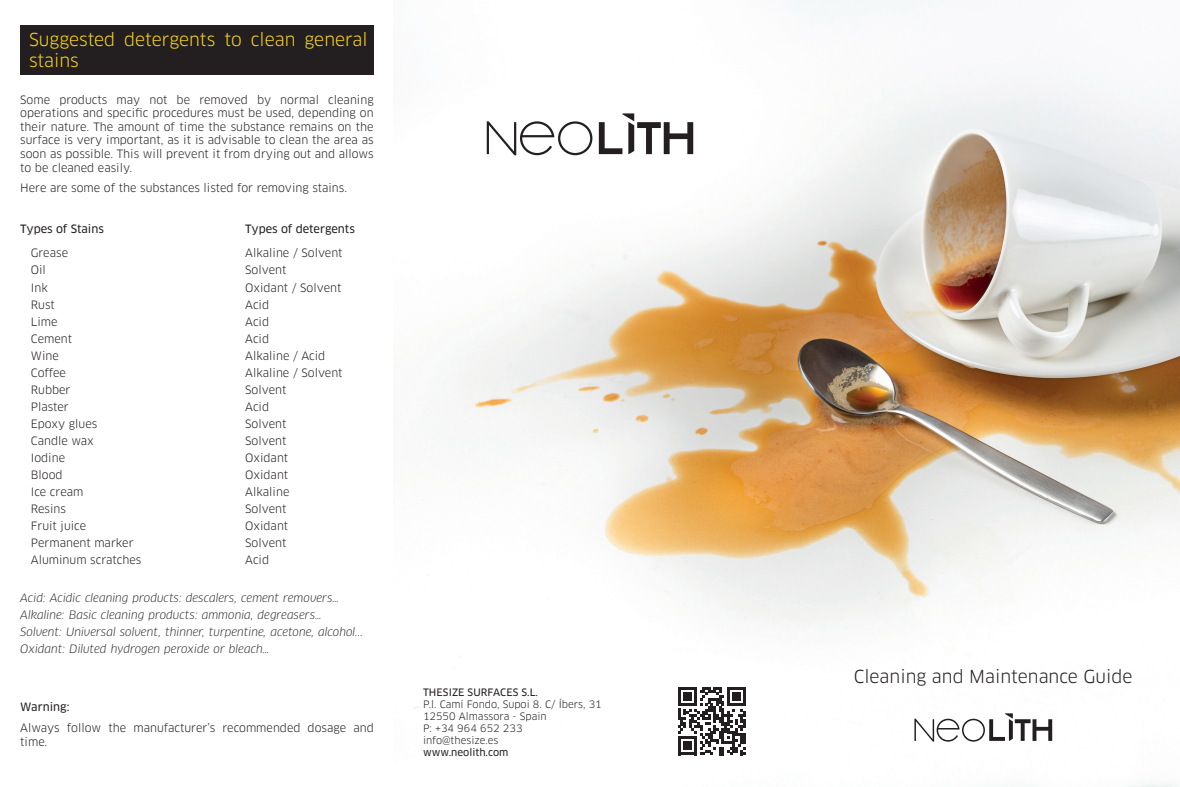
<style>
.page{position:relative;width:1180px;height:787px;background:#fff}
.page>*{position:absolute;margin:0;border:0;box-sizing:border-box;transform-origin:0 0}
.t1{font:17.5px/21px "Clan Pro";color:#fdd522}
.t2{font:17.5px "Clan Pro";color:#231f20}
.t3{font:11.25px/13.5px "Clan Pro";color:#231f20;text-align:justify}
.t4{font:italic 11.25px/17px "Clan Pro";color:#231f20}
.t5{font:11.25px "Clan Pro News";color:#231f20}
.t6{font:10px/12px "Clan Pro";color:#231f20}
.t7{font:10px "Clan Pro News";color:#231f20}
</style>
<div class="page">
<img style="left:414px;top:0;width:766px;height:787px">
<div style="left:20px;top:25px;width:354px;height:49px;background:#231f20"></div>
<svg style="left:914px;top:713px;width:138px;height:28px"></svg>
<svg style="left:487px;top:121px;width:105px;height:34px"></svg>
<svg style="left:599px;top:113px;width:94px;height:41px"></svg>
<svg style="left:678px;top:687px;width:68px;height:68px"></svg>
<h1 class="t1" style="left:29px;top:29px;width:340px">Suggested detergents to clean general stains</h1>
<p class="t3" style="left:20px;top:93px;width:355px">Some products may not be removed by normal cleaning operations and specific procedures must be used, depending on their nature. The amount of time the substance remains on the surface is very important, as it is advisable to clean the area as soon as possible. This will prevent it from drying out and allows to be cleaned easily.</p>
<p class="t3" style="left:20px;top:181px;width:328px">Here are some of the substances listed for removing stains.</p>
<p class="t5" style="left:20px;top:224px;width:85px">Types of Stains</p>
<p class="t5" style="left:245px;top:224px;width:111px">Types of detergents</p>
<p class="t3" style="left:31px;top:246px;width:39px">Grease</p>
<p class="t3" style="left:245px;top:246px;width:99px">Alkaline / Solvent</p>
<p class="t3" style="left:31px;top:263px;width:17px">Oil</p>
<p class="t3" style="left:245px;top:263px;width:43px">Solvent</p>
<p class="t3" style="left:31px;top:280px;width:18px">Ink</p>
<p class="t3" style="left:245px;top:280px;width:98px">Oxidant / Solvent</p>
<p class="t3" style="left:31px;top:297px;width:25px">Rust</p>
<p class="t3" style="left:245px;top:297px;width:25px">Acid</p>
<p class="t3" style="left:31px;top:314px;width:28px">Lime</p>
<p class="t3" style="left:245px;top:314px;width:25px">Acid</p>
<p class="t3" style="left:31px;top:332px;width:43px">Cement</p>
<p class="t3" style="left:245px;top:332px;width:25px">Acid</p>
<p class="t3" style="left:31px;top:349px;width:30px">Wine</p>
<p class="t3" style="left:245px;top:349px;width:82px">Alkaline / Acid</p>
<p class="t3" style="left:31px;top:366px;width:37px">Coffee</p>
<p class="t3" style="left:245px;top:366px;width:99px">Alkaline / Solvent</p>
<p class="t3" style="left:31px;top:383px;width:41px">Rubber</p>
<p class="t3" style="left:245px;top:383px;width:43px">Solvent</p>
<p class="t3" style="left:31px;top:400px;width:39px">Plaster</p>
<p class="t3" style="left:245px;top:400px;width:25px">Acid</p>
<p class="t3" style="left:31px;top:417px;width:68px">Epoxy glues</p>
<p class="t3" style="left:245px;top:417px;width:43px">Solvent</p>
<p class="t3" style="left:31px;top:434px;width:65px">Candle wax</p>
<p class="t3" style="left:245px;top:434px;width:43px">Solvent</p>
<p class="t3" style="left:31px;top:451px;width:36px">Iodine</p>
<p class="t3" style="left:245px;top:451px;width:44px">Oxidant</p>
<p class="t3" style="left:31px;top:468px;width:33px">Blood</p>
<p class="t3" style="left:245px;top:468px;width:44px">Oxidant</p>
<p class="t3" style="left:31px;top:485px;width:54px">Ice cream</p>
<p class="t3" style="left:245px;top:485px;width:46px">Alkaline</p>
<p class="t3" style="left:31px;top:502px;width:37px">Resins</p>
<p class="t3" style="left:245px;top:502px;width:43px">Solvent</p>
<p class="t3" style="left:31px;top:519px;width:57px">Fruit juice</p>
<p class="t3" style="left:245px;top:519px;width:44px">Oxidant</p>
<p class="t3" style="left:31px;top:536px;width:104px">Permanent marker</p>
<p class="t3" style="left:245px;top:536px;width:43px">Solvent</p>
<p class="t3" style="left:31px;top:553px;width:112px">Aluminum scratches</p>
<p class="t3" style="left:245px;top:553px;width:25px">Acid</p>
<p class="t4" style="left:20px;top:590px;width:345px">Acid: Acidic cleaning products: descalers, cement removers… Alkaline: Basic cleaning products: ammonia, degreasers… Solvent: Universal solvent, thinner, turpentine, acetone, alcohol...<br>Oxidant: Diluted hydrogen peroxide or bleach…</p>
<p class="t5" style="left:20px;top:702px;width:51px">Warning:</p>
<p class="t3" style="left:20px;top:721px;width:355px">Always follow the manufacturer’s recommended dosage and time.</p>
<p class="t7" style="left:423px;top:687px;width:117px">THESIZE SURFACES S.L.</p>
<p class="t6" style="left:423px;top:698px;width:180px">P.l. Camí Fondo, Supoi 8. C/ Íbers, 31<br>12550 Almassora - Spain<br>P: +34 964 652 233<br>info@thesize.es</p>
<p class="t7" style="left:423px;top:747px;width:87px">www.neolith.com</p>
<h1 class="t2" style="left:854px;top:667px;width:280px">Cleaning and Maintenance Guide</h1>
</div>
